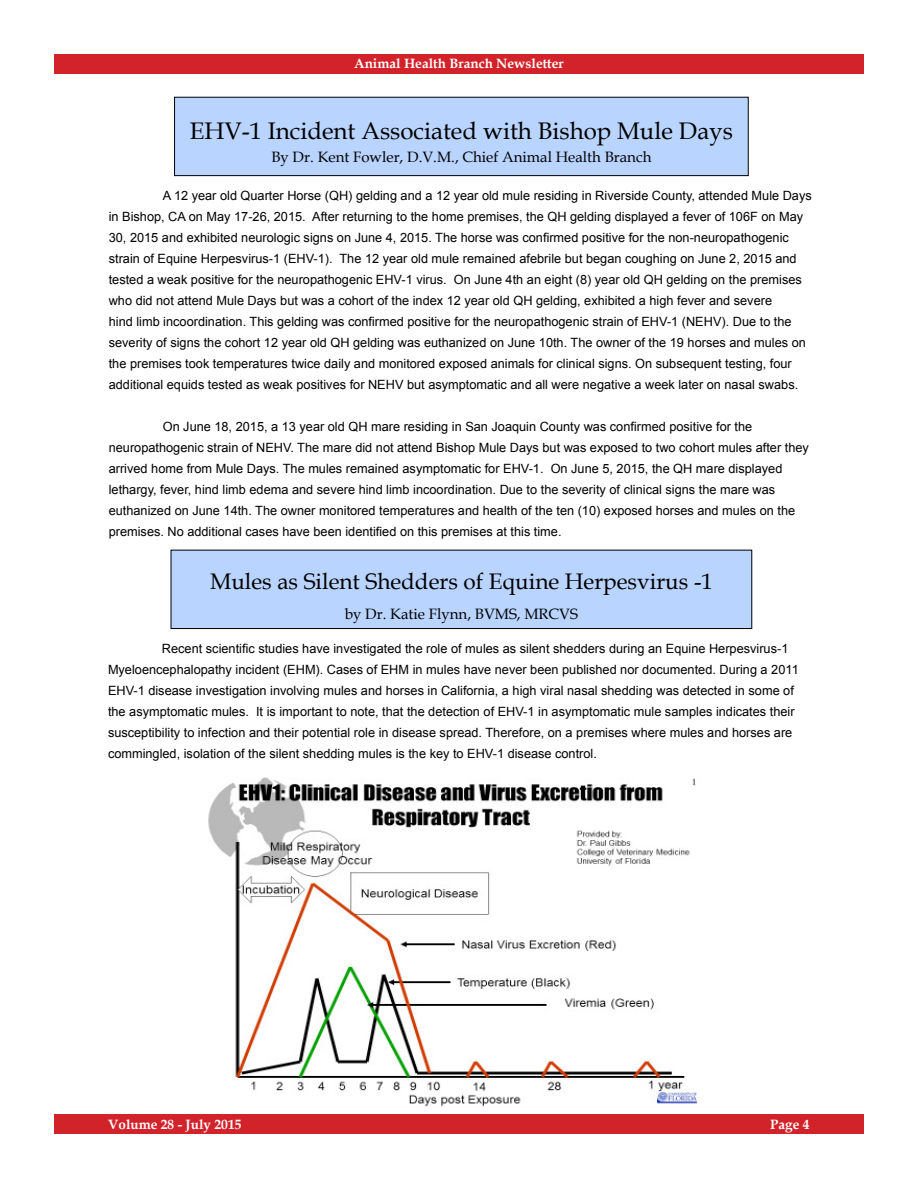
<style>
.page{position:relative;width:918px;height:1188px;background:#fff}
.page>*{position:absolute;margin:0;border:0;box-sizing:border-box;transform-origin:0 0}
.t1{font:24px "Book Antiqua";color:#000}
.t2{font:22.5px "Book Antiqua";color:#000}
.t3{font:15px "Book Antiqua";color:#000}
.t4{font:700 13.5px "Book Antiqua";color:#fff}
.t5{font:12.75px/21px "Arial";color:#000}
</style>
<div class="page">
<div style="left:54px;top:54px;width:810px;height:20px;background:#d2232a"></div>
<div style="left:54px;top:1114px;width:810px;height:20px;background:#d2232a"></div>
<div style="left:171px;top:550px;width:581px;height:79px;background:#b8d4ff"></div>
<div style="left:171px;top:550px;width:581px;height:79px;border:1px solid #000"></div>
<div style="left:175px;top:97px;width:573px;height:79px;background:#b8d4ff"></div>
<div style="left:174px;top:97px;width:575px;height:79px;border:1px solid #000"></div>
<img style="left:208px;top:777px;width:489px;height:330px">
<p class="t4" style="left:354px;top:55px;width:211px">Animal Health Branch Newsletter</p>
<h1 class="t1" style="left:190px;top:114px;width:545px">EHV-1 Incident Associated with Bishop Mule Days</h1>
<p class="t3" style="left:271px;top:146px;width:382px">By Dr. Kent Fowler, D.V.M., Chief Animal Health Branch</p>
<p class="t5" style="left:109px;top:185px;width:705px;text-indent:54px">A 12 year old Quarter Horse (QH) gelding and a 12 year old mule residing in Riverside County, attended Mule Days in Bishop, CA on May 17-26, 2015. After returning to the home premises, the QH gelding displayed a fever of 106F on May 30, 2015 and exhibited neurologic signs on June 4, 2015. The horse was confirmed positive for the non-neuropathogenic strain of Equine Herpesvirus-1 (EHV-1). The 12 year old mule remained afebrile but began coughing on June 2, 2015 and tested a weak positive for the neuropathogenic EHV-1 virus. On June 4th an eight (8) year old QH gelding on the premises who did not attend Mule Days but was a cohort of the index 12 year old QH gelding, exhibited a high fever and severe<br>hind limb incoordination. This gelding was confirmed positive for the neuropathogenic strain of EHV-1 (NEHV). Due to the severity of signs the cohort 12 year old QH gelding was euthanized on June 10th. The owner of the 19 horses and mules on the premises took temperatures twice daily and monitored exposed animals for clinical signs. On subsequent testing, four additional equids tested as weak positives for NEHV but asymptomatic and all were negative a week later on nasal swabs.</p>
<p class="t5" style="left:109px;top:416px;width:702px;text-indent:54px">On June 18, 2015, a 13 year old QH mare residing in San Joaquin County was confirmed positive for the neuropathogenic strain of NEHV. The mare did not attend Bishop Mule Days but was exposed to two cohort mules after they arrived home from Mule Days. The mules remained asymptomatic for EHV-1. On June 5, 2015, the QH mare displayed lethargy, fever, hind limb edema and severe hind limb incoordination. Due to the severity of clinical signs the mare was euthanized on June 14th. The owner monitored temperatures and health of the ten (10) exposed horses and mules on the premises. No additional cases have been identified on this premises at this time.</p>
<h2 class="t2" style="left:210px;top:566px;width:504px">Mules as Silent Shedders of Equine Herpesvirus -1</h2>
<p class="t3" style="left:345px;top:604px;width:235px">by Dr. Katie Flynn, BVMS, MRCVS</p>
<p class="t5" style="left:108px;top:638px;width:692px;text-indent:54px">Recent scientific studies have investigated the role of mules as silent shedders during an Equine Herpesvirus-1<br>Myeloencephalopathy incident (EHM). Cases of EHM in mules have never been published nor documented. During a 2011<br>EHV-1 disease investigation involving mules and horses in California, a high viral nasal shedding was detected in some of the asymptomatic mules. It is important to note, that the detection of EHV-1 in asymptomatic mule samples indicates their susceptibility to infection and their potential role in disease spread. Therefore, on a premises where mules and horses are commingled, isolation of the silent shedding mules is the key to EHV-1 disease control.</p>
<p class="t4" style="left:108px;top:1115px;width:135px">Volume 28 - July 2015</p>
<p class="t4" style="left:770px;top:1115px;width:41px">Page 4</p>
</div>
